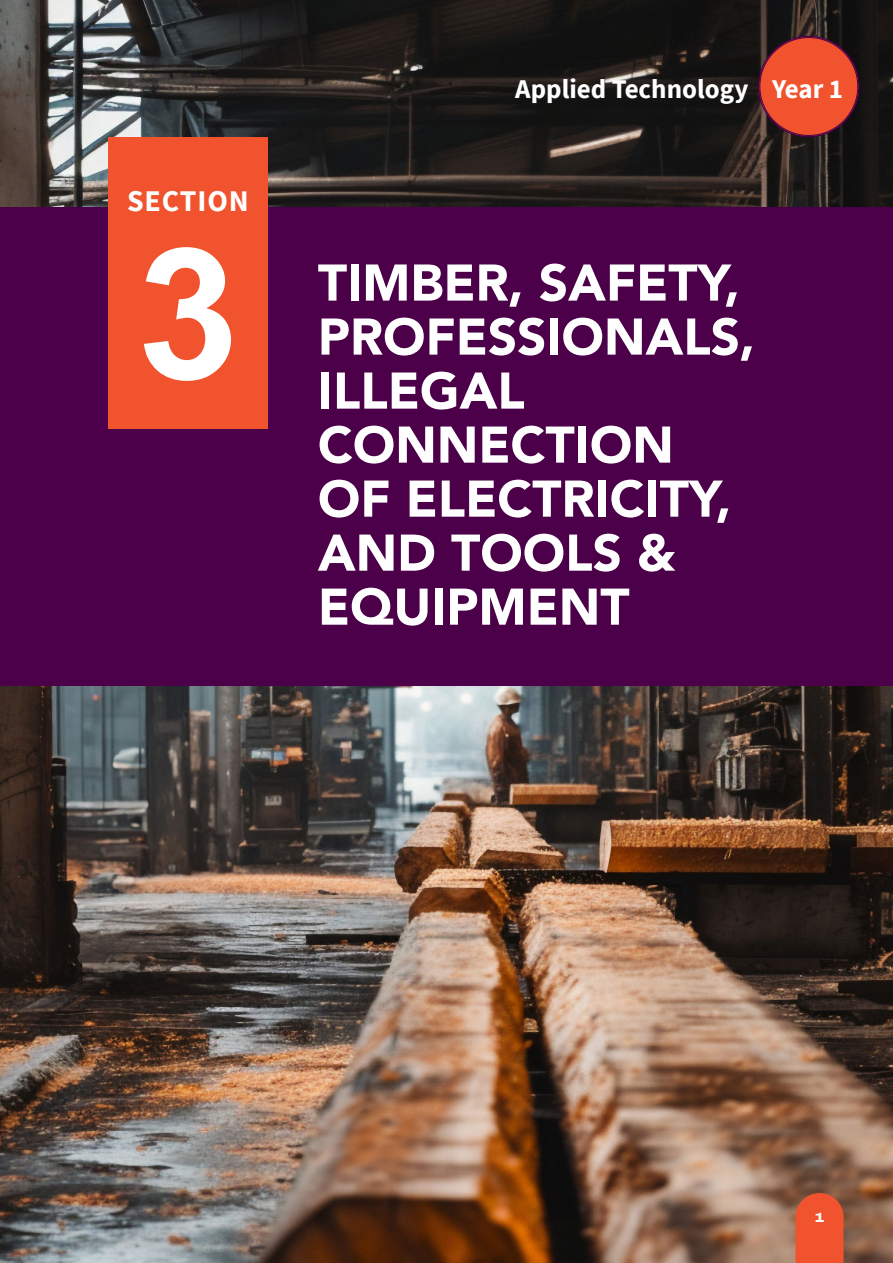
<style>
.page{position:relative;width:893px;height:1263px;background:#fff}
.page>*{position:absolute;margin:0;border:0;box-sizing:border-box;transform-origin:0 0}
.t1{font:700 183px "Arial";color:#fff}
.t2{font:900 51px/54px "Avenir";color:#fff}
.t3{font:700 30px "Source Sans Pro";letter-spacing:.03em;color:#fff}
.t4{font:700 27px "Source Sans Pro";color:#fff}
.t5{font:800 13.5px "Archivo Expanded";color:#fff}
</style>
<div class="page">
<img style="left:0;top:0;width:893px;height:1263px">
<div style="left:0;top:207px;width:893px;height:479px;background:#4c0049"></div>
<div style="left:108px;top:138px;width:160px;height:291px;background:#f0532d"></div>
<svg style="left:795px;top:1193px;width:49px;height:70px;background:#e5532e"></svg>
<div style="left:759px;top:37px;width:99px;height:99px;background:#f0532d;border-radius:50%"></div>
<p class="t3" style="left:127px;top:180px;width:123px">SECTION</p>
<h1 class="t1" style="left:137px;top:194px;width:103px">3</h1>
<h1 class="t1" style="left:137px;top:194px;width:103px">1</h1>
<p class="t4" style="left:515px;top:71px;width:329px">Applied Technology Year 1</p>
<p class="t2" style="left:318px;top:254px;width:465px">A GEOGRAPHICAL<br>AND HIST RICAL</p>
<p class="t2" style="left:318px;top:254px;width:439px">TIMBER, SAFETY,<br>PROFESSIONALS,<br>ILLEGAL<br>CONNECTION<br>OF ELECTRICITY,<br>AND TOOLS &amp;<br>EQUIPMENT</p>
<p class="t5" style="left:815px;top:1207px;width:11px">1</p>
</div>
